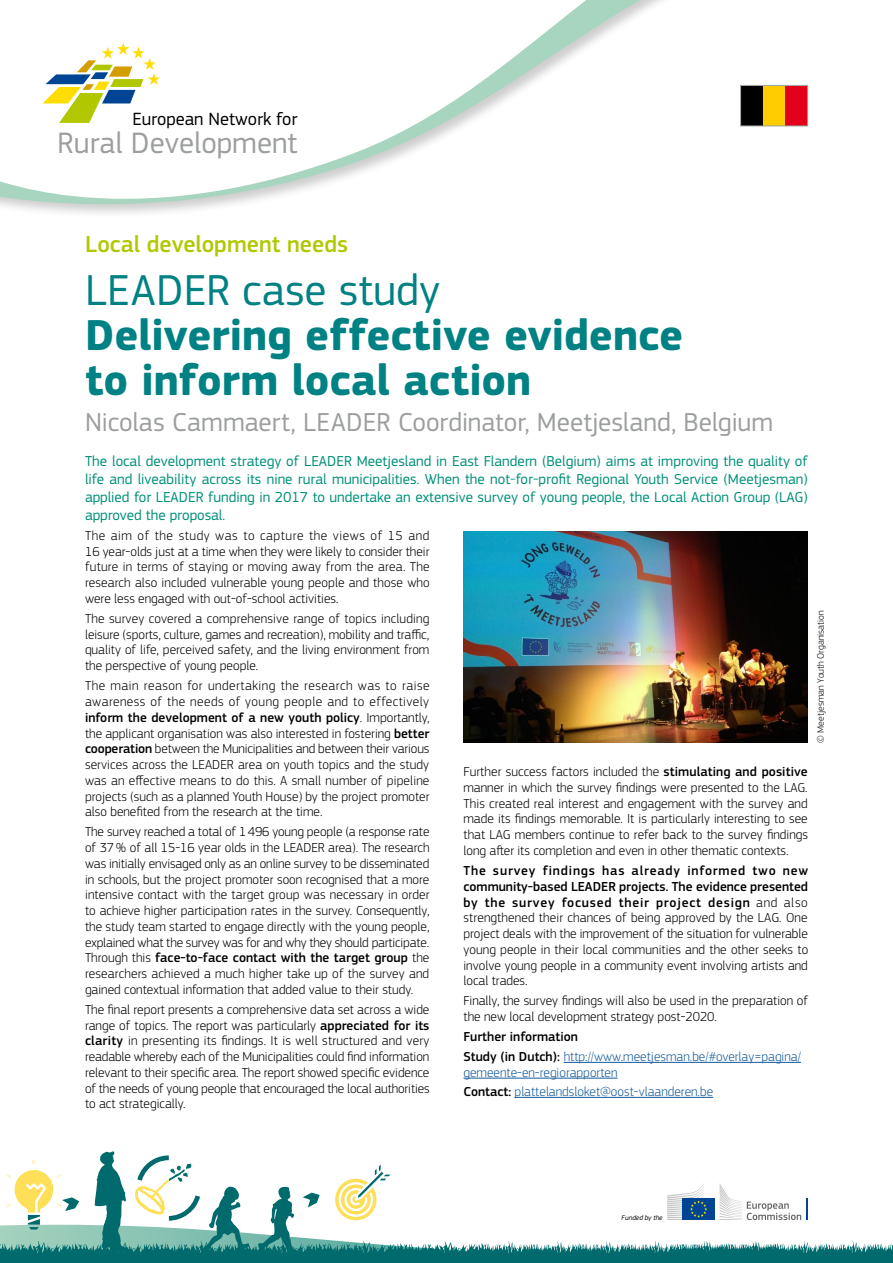
<style>
.page{position:relative;width:893px;height:1263px;background:#fff}
.page>*{position:absolute;margin:0;border:0;box-sizing:border-box;transform-origin:0 0}
.t1{font:700 45px/45px "EC Square Sans Pro";letter-spacing:-.005em;color:#008183}
.t2{font:45px "EC Square Sans Pro";letter-spacing:.005em;color:#008183}
.t3{font:30.75px "EC Square Sans Pro";color:#9c9e9f}
.t4{font:27px "EC Square Sans Pro";color:#9c9e9f}
.t5{font:500 24px "EC Square Sans Pro";color:#b1c800}
.t6{font:18.45px "EC Square Sans Pro";color:#000}
.t7{font:15px/18px "EC Square Sans Pro";color:#009078;text-align:justify}
.t8{font:300 13.5px/15.8px "EC Square Sans Pro";color:#000;text-align:justify}
.t9{font:300 13.5px/20px "EC Square Sans Pro";color:#165b9a}
.t10{font:300 9.75px "EC Square Sans Pro";color:#000}
.t11{font:italic 7.05px "EC Square Sans Pro";color:#000}
.s1{font-weight:500}
.s2{font-weight:500;color:#000}
</style>
<div class="page">
<svg style="left:614px;top:0;width:49px;height:29px"></svg>
<svg style="left:0;top:0;width:614px;height:214px"></svg>
<svg style="left:43px;top:43px;width:117px;height:80px"></svg>
<hr style="left:564px;top:1062px;width:237px;height:1px;background:#165b9a">
<hr style="left:463px;top:1078px;width:154px;height:1px;background:#165b9a">
<hr style="left:515px;top:1097px;width:198px;height:1px;background:#165b9a">
<img style="left:463px;top:531px;width:345px;height:212px">
<svg style="left:0;top:1151px;width:893px;height:112px;fill:#006a6c"></svg>
<svg style="left:0;top:1155px;width:893px;height:103px"></svg>
<svg style="left:740px;top:85px;width:68px;height:42px;background:#a14d17"></svg>
<h3 class="t6" style="left:132px;top:109px;width:167px">European Network for</h3>
<h2 class="t3" style="left:58px;top:125px;width:241px">Rural Development</h2>
<h3 class="t5" style="left:85px;top:230px;width:265px">Local development needs</h3>
<h1 class="t2" style="left:85px;top:264px;width:357px">LEADER case study</h1>
<h1 class="t1" style="left:85px;top:314px;width:600px">Delivering effective evidence to inform local action</h1>
<h3 class="t4" style="left:85px;top:406px;width:690px">Nicolas Cammaert, LEADER Coordinator, Meetjesland, Belgium</h3>
<p class="t7" style="left:85px;top:452px;width:724px">The local development strategy of LEADER Meetjesland in East Flandern (Belgium) aims at improving the quality of life and liveability across its nine rural municipalities. When the not-for-profit Regional Youth Service (Meetjesman) applied for LEADER funding in 2017 to undertake an extensive survey of young people, the Local Action Group (LAG) approved the proposal.</p>
<p class="t8" style="left:85px;top:527px;width:346px">The aim of the study was to capture the views of 15 and 16 year‑olds just at a time when they were likely to consider their future in terms of staying or moving away from the area. The research also included vulnerable young people and those who were less engaged with out-of-school activities.</p>
<p class="t8" style="left:85px;top:610px;width:346px">The survey covered a comprehensive range of topics including leisure (sports, culture, games and recreation), mobility and traffic, quality of life, perceived safety, and the living environment from the perspective of young people.</p>
<p class="t8" style="left:85px;top:678px;width:346px">The main reason for undertaking the research was to raise awareness of the needs of young people and to effectively <span class="s1">inform the development of a new youth policy</span>. Importantly, the applicant organisation was also interested in fostering <span class="s1">better cooperation</span> between the Municipalities and between their various services across the LEADER area on youth topics and the study was an effective means to do this. A small number of pipeline projects (such as a planned Youth House) by the project promoter also benefited from the research at the time.</p>
<p class="t8" style="left:85px;top:824px;width:346px">The survey reached a total of 1496 young people (a response rate of 37% of all 15-16 year olds in the LEADER area). The research was initially envisaged only as an online survey to be disseminated in schools, but the project promoter soon recognised that a more intensive contact with the target group was necessary in order to achieve higher participation rates in the survey. Consequently, the study team started to engage directly with the young people, explained what the survey was for and why they should participate.<br>Through this <span class="s1">face-to-face contact with the target group</span> the researchers achieved a much higher take up of the survey and gained contextual information that added value to their study.</p>
<p class="t8" style="left:85px;top:1001px;width:346px">The final report presents a comprehensive data set across a wide range of topics. The report was particularly <span class="s1">appreciated for its clarity</span> in presenting its findings. It is well structured and very readable whereby each of the Municipalities could find information relevant to their specific area. The report showed specific evidence of the needs of young people that encouraged the local authorities to act strategically.</p>
<p class="t8" style="left:463px;top:764px;width:346px">Further success factors included the <span class="s1">stimulating and positive </span>manner in which the survey findings were presented to the LAG.<br>This created real interest and engagement with the survey and made its findings memorable. It is particularly interesting to see that LAG members continue to refer back to the survey findings long after its completion and even in other thematic contexts.</p>
<p class="t8" style="left:463px;top:863px;width:346px"><span class="s1">The survey findings has already informed two new community-based LEADER projects. The evidence presented by the survey focused their project design</span> and also strengthened their chances of being approved by the LAG. One project deals with the improvement of the situation for vulnerable young people in their local communities and the other seeks to involve young people in a community event involving artists and local trades.</p>
<p class="t8" style="left:463px;top:993px;width:346px">Finally, the survey findings will also be used in the preparation of the new local development strategy post-2020.</p>
<p class="t9" style="left:463px;top:1026px;width:339px"><span class="s2">Further information<br>Study (in Dutch):</span> http://www.meetjesman.be/#overlay=pagina/</p>
<p class="t9" style="left:463px;top:1063px;width:251px;line-height:19.2px">gemeente-en-regiorapporten<br><span class="s2">Contact:</span> plattelandsloket@oost-vlaanderen.be</p>
<p class="t10" style="left:815px;top:743px;width:134px;rotate:-90deg">© Meetjesman Youth Organisation</p>
<p class="t11" style="left:621px;top:1214px;width:43px">Funded by the</p>
</div>
